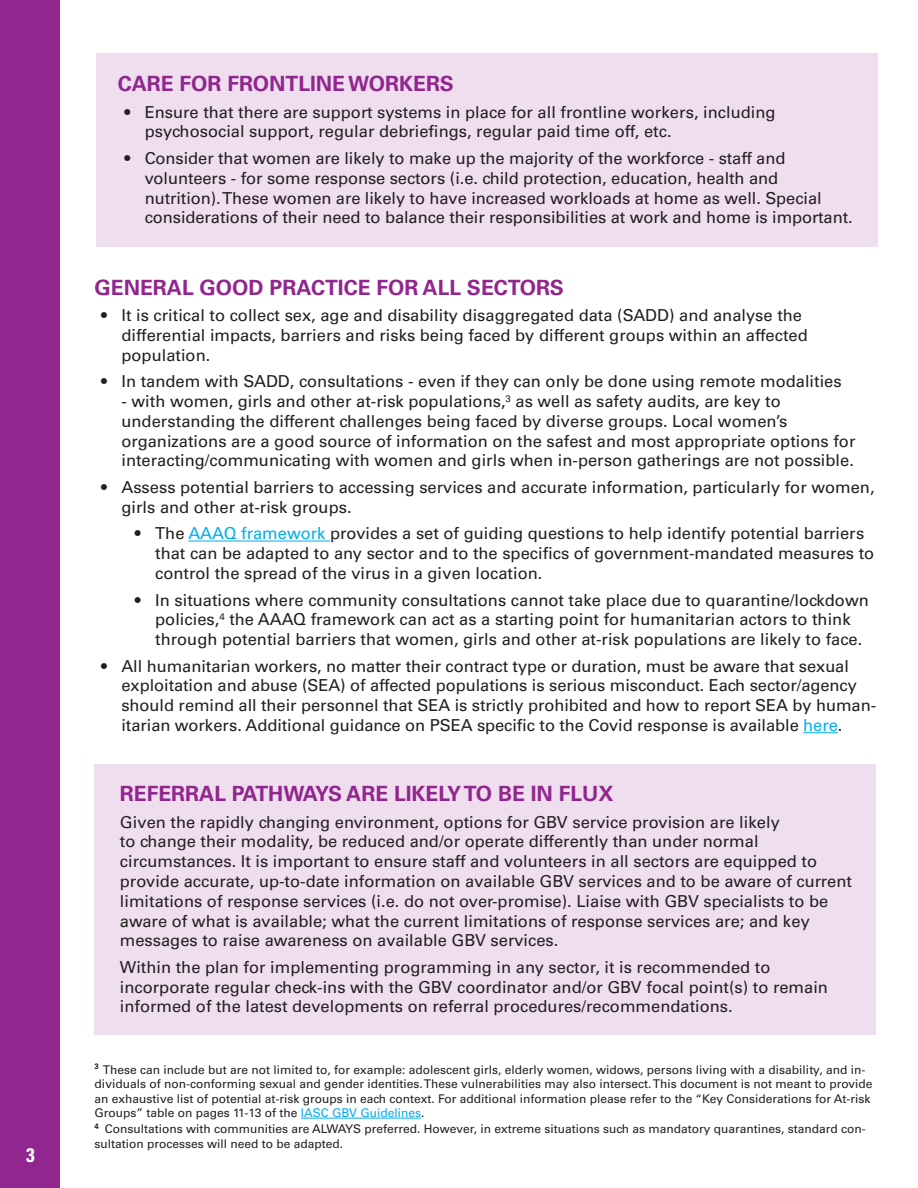
<style>
.page{position:relative;width:918px;height:1188px;background:#fff}
.page>*{position:absolute;margin:0;border:0;box-sizing:border-box;transform-origin:0 0}
.t1{font:700 21px "Univers LT Std";color:#91268f}
.t2{font:700 condensed 19.5px "Univers LT Std";color:#fff}
.t3{font:16.5px/19.8px "Univers LT Std";color:#231f20}
.t4{font:12px/14.4px "Univers LT Std";color:#231f20}
.s1{color:#00aeef}
</style>
<div class="page">
<div style="left:0;top:0;width:60px;height:1188px;background:#91268f"></div>
<div style="left:96px;top:53px;width:782px;height:193px;background:#efdeee"></div>
<div style="left:94px;top:764px;width:782px;height:270px;background:#efdeee"></div>
<hr style="left:188px;top:541px;width:142px;height:1px;background:#00aeef">
<hr style="left:803px;top:732px;width:35px;height:1px;background:#00aeef">
<hr style="left:301px;top:1118px;width:120px;height:1px;background:#00aeef">
<p class="t2" style="left:26px;top:1143px;width:10px">3</p>
<p class="t1" style="left:118px;top:71px;width:338px">CARE FOR FRONTLINE WORKERS</p>
<p class="t3" style="left:145px;top:102px;width:633px;text-indent:-20px">• Ensure that there are support systems in place for all frontline workers, including psychosocial support, regular debriefings, regular paid time off, etc.</p>
<p class="t3" style="left:145px;top:148px;width:710px;text-indent:-20px">• Consider that women are likely to make up the majority of the workforce - staff and volunteers - for some response sectors (i.e. child protection, education, health and nutrition). These women are likely to have increased workloads at home as well. Special considerations of their need to balance their responsibilities at work and home is important.</p>
<p class="t1" style="left:94px;top:275px;width:471px">GENERAL GOOD PRACTICE FOR ALL SECTORS</p>
<p class="t3" style="left:121px;top:305px;width:688px;text-indent:-20px">• It is critical to collect sex, age and disability disaggregated data (SADD) and analyse the differential impacts, barriers and risks being faced by different groups within an affected population.</p>
<p class="t3" style="left:101px;top:372px;width:742px">• In tandem with SADD, consultations - even if they can only be done using remote modalities</p>
<p class="t3" style="left:121px;top:391px;width:735px">- with women, girls and other at-risk populations,<sup>3</sup> as well as safety audits, are key to understanding the different challenges being faced by diverse groups. Local women’s organizations are a good source of information on the safest and most appropriate options for interacting/communicating with women and girls when in-person gatherings are not possible.</p>
<p class="t3" style="left:121px;top:477px;width:755px;text-indent:-20px">• Assess potential barriers to accessing services and accurate information, particularly for women, girls and other at-risk groups.</p>
<p class="t3" style="left:155px;top:524px;width:721px;text-indent:-20px">• The <span class="s1">AAAQ framework</span> provides a set of guiding questions to help identify potential barriers that can be adapted to any sector and to the specifics of government-mandated measures to control the spread of the virus in a given location.</p>
<p class="t3" style="left:155px;top:590px;width:715px;text-indent:-20px">• In situations where community consultations cannot take place due to quarantine/lockdown policies,<sup>4</sup> the AAAQ framework can act as a starting point for humanitarian actors to think through potential barriers that women, girls and other at-risk populations are likely to face.</p>
<p class="t3" style="left:121px;top:656px;width:756px;text-indent:-20px">• All humanitarian workers, no matter their contract type or duration, must be aware that sexual exploitation and abuse (SEA) of affected populations is serious misconduct. Each sector/agency should remind all their personnel that SEA is strictly prohibited and how to report SEA by human&shy;itarian workers. Additional guidance on PSEA specific to the Covid response is available <span class="s1">here</span>.</p>
<p class="t1" style="left:120px;top:781px;width:495px">REFERRAL PATHWAYS ARE LIKELY TO BE IN FLUX</p>
<p class="t3" style="left:120px;top:812px;width:734px">Given the rapidly changing environment, options for GBV service provision are likely<br>to change their modality, be reduced and/or operate differently than under normal circumstances. It is important to ensure staff and volunteers in all sectors are equipped to provide accurate, up-to-date information on available GBV services and to be aware of current limitations of response services (i.e. do not over-promise). Liaise with GBV specialists to be aware of what is available; what the current limitations of response services are; and key messages to raise awareness on available GBV services.</p>
<p class="t3" style="left:120px;top:957px;width:710px">Within the plan for implementing programming in any sector, it is recommended to incorporate regular check-ins with the GBV coordinator and/or GBV focal point(s) to remain informed of the latest developments on referral procedures/recommendations.</p>
<p class="t4" style="left:94px;top:1062px;width:780px"><sup>3</sup> These can include but are not limited to, for example: adolescent girls, elderly women, widows, persons living with a disability, and in&shy;dividuals of non-conforming sexual and gender identities. These vulnerabilities may also intersect. This document is not meant to provide an exhaustive list of potential at-risk groups in each context. For additional information please refer to the “Key Considerations for At-risk Groups” table on pages 11-13 of the <span class="s1">IASC GBV Guidelines</span>.</p>
<p class="t4" style="left:94px;top:1122px;width:773px"><sup>4</sup> Consultations with communities are ALWAYS preferred. However, in extreme situations such as mandatory quarantines, standard con&shy;sultation processes will need to be adapted.</p>
</div>
